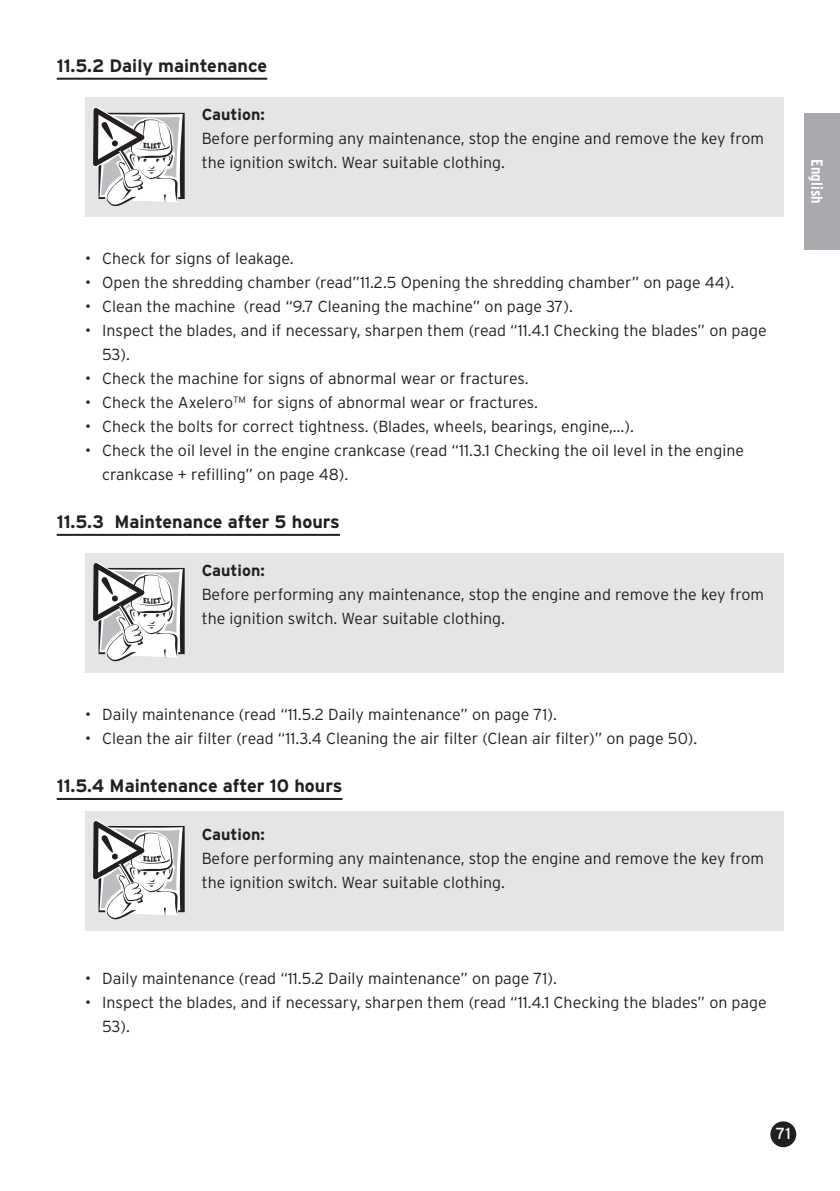
<style>
.page{position:relative;width:840px;height:1191px;background:#fff}
.page>*{position:absolute;margin:0;border:0;box-sizing:border-box;transform-origin:0 0}
.t1{font:700 18px "Interstate";color:#231f20}
.t2{font:300 16px/24px "Interstate";color:#231f20}
.t3{font:700 16px "Interstate";color:#231f20}
.t4{font:700 condensed 16px "Interstate";color:#fff}
.t5{font:16px "Interstate";color:#fff}
</style>
<div class="page">
<div style="left:85px;top:553px;width:697px;height:119px;background:#e4e5e7"></div>
<svg style="left:93px;top:562px;width:91px;height:99px"></svg>
<div style="left:85px;top:98px;width:697px;height:119px;background:#e4e5e7"></div>
<svg style="left:93px;top:107px;width:91px;height:99px"></svg>
<div style="left:85px;top:811px;width:697px;height:119px;background:#e4e5e7"></div>
<svg style="left:93px;top:820px;width:91px;height:99px"></svg>
<div style="left:771px;top:1122px;width:23px;height:24px;background:#231f20;border-radius:50%"></div>
<div style="left:770px;top:1121px;width:25px;height:26px;border:2px solid #231f20;border-radius:50%"></div>
<div style="left:803px;top:113px;width:36px;height:136px;background:#a8a9ad"></div>
<hr style="left:57px;top:78px;width:210px;height:2px;background:#231f20">
<hr style="left:57px;top:534px;width:283px;height:2px;background:#231f20">
<hr style="left:57px;top:798px;width:285px;height:2px;background:#231f20">
<p class="t1" style="left:57px;top:55px;width:212px">11.5.2 Daily maintenance</p>
<p class="t3" style="left:202px;top:105px;width:64px">Caution:</p>
<p class="t2" style="left:202px;top:126px;width:563px">Before performing any maintenance, stop the engine and remove the key from the ignition switch. Wear suitable clothing.</p>
<p class="t2" style="left:85px;top:246px;width:210px">• Check for signs of leakage.</p>
<p class="t2" style="left:85px;top:270px;width:650px">• Open the shredding chamber (read”11.2.5 Opening the shredding chamber” on page 44).</p>
<p class="t2" style="left:85px;top:294px;width:489px">• Clean the machine (read “9.7 Cleaning the machine” on page 37).</p>
<p class="t2" style="left:102px;top:318px;width:665px;text-indent:-17px">• Inspect the blades, and if necessary, sharpen them (read “11.4.1 Checking the blades” on page<br>53).</p>
<p class="t2" style="left:85px;top:366px;width:445px">• Check the machine for signs of abnormal wear or fractures.</p>
<p class="t2" style="left:85px;top:390px;width:454px">• Check the Axelero<sup>TM</sup> for signs of abnormal wear or fractures.</p>
<p class="t2" style="left:85px;top:414px;width:550px">• Check the bolts for correct tightness. (Blades, wheels, bearings, engine,…).</p>
<p class="t2" style="left:102px;top:438px;width:643px;text-indent:-17px">• Check the oil level in the engine crankcase (read “11.3.1 Checking the oil level in the engine crankcase + refilling” on page 48).</p>
<p class="t1" style="left:57px;top:511px;width:284px">11.5.3 Maintenance after 5 hours</p>
<p class="t3" style="left:202px;top:561px;width:64px">Caution:</p>
<p class="t2" style="left:202px;top:582px;width:563px">Before performing any maintenance, stop the engine and remove the key from the ignition switch. Wear suitable clothing.</p>
<p class="t2" style="left:85px;top:702px;width:473px">• Daily maintenance (read “11.5.2 Daily maintenance” on page 71).</p>
<p class="t2" style="left:85px;top:726px;width:613px">• Clean the air filter (read “11.3.4 Cleaning the air filter (Clean air filter)” on page 50).</p>
<p class="t1" style="left:57px;top:775px;width:287px">11.5.4 Maintenance after 10 hours</p>
<p class="t3" style="left:202px;top:825px;width:64px">Caution:</p>
<p class="t2" style="left:202px;top:846px;width:563px">Before performing any maintenance, stop the engine and remove the key from the ignition switch. Wear suitable clothing.</p>
<p class="t2" style="left:85px;top:966px;width:473px">• Daily maintenance (read “11.5.2 Daily maintenance” on page 71).</p>
<p class="t2" style="left:102px;top:990px;width:665px;text-indent:-17px">• Inspect the blades, and if necessary, sharpen them (read “11.4.1 Checking the blades” on page<br>53).</p>
<p class="t4" style="left:826px;top:159px;width:46px;rotate:90deg">English</p>
<p class="t5" style="left:775px;top:1124px;width:16px">71</p>
</div>
